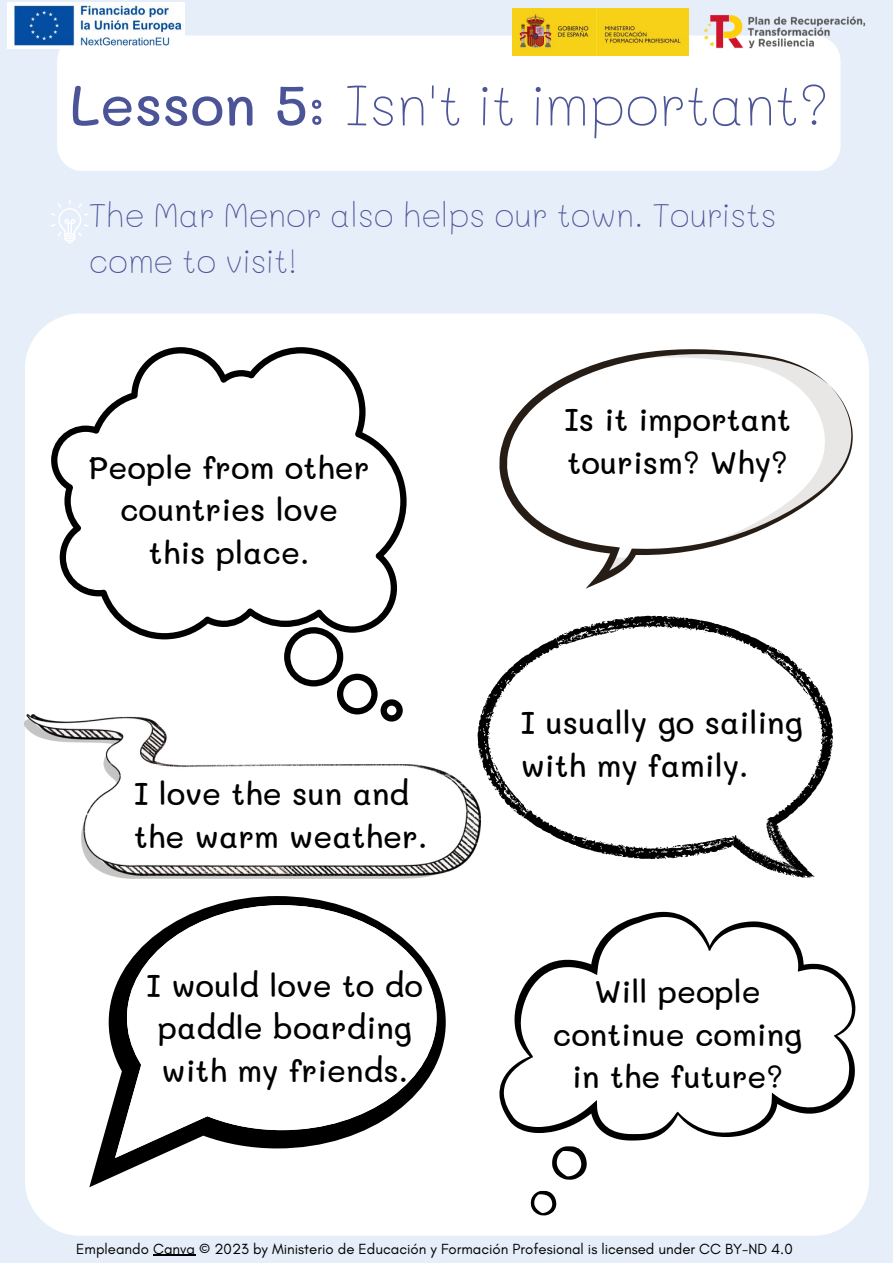
<style>
.page{position:relative;width:893px;height:1264px;background:#fff}
.page>*{position:absolute;margin:0;border:0;box-sizing:border-box;transform-origin:0 0}
.t1{font:200 56.55px "Mali";color:#4c5498}
.t2{font:200 33px/46px "Mali";color:#4c5498}
.t3{font:500 31.05px/42.8px "Mali";color:#000;text-align:center}
.t4{font:15px "Glacial Indifference";color:#000}
.s1{font-weight:500}
</style>
<div class="page">
<div style="left:0;top:0;width:892px;height:1262px;background:#e6eef9"></div>
<div style="left:57px;top:35px;width:783px;height:136px;background:#fff;border-radius:26px"></div>
<svg style="left:51px;top:200px;width:37px;height:43px"></svg>
<div style="left:25px;top:313px;width:844px;height:922px;background:#fff;border-radius:55px"></div>
<svg style="left:480px;top:615px;width:353px;height:263px"></svg>
<svg style="left:89px;top:896px;width:356px;height:291px"></svg>
<svg style="left:115px;top:905px;width:321px;height:252px"></svg>
<svg style="left:552px;top:1146px;width:34px;height:33px"></svg>
<svg style="left:531px;top:1190px;width:25px;height:25px"></svg>
<svg style="left:499px;top:911px;width:356px;height:229px"></svg>
<svg style="left:51px;top:347px;width:355px;height:292px"></svg>
<svg style="left:284px;top:627px;width:119px;height:87px"></svg>
<svg style="left:499px;top:349px;width:353px;height:239px"></svg>
<img style="left:25px;top:714px;width:455px;height:164px">
<hr style="left:153px;top:1254px;width:42px;height:1px;background:#000">
<img style="left:8px;top:2px;width:176px;height:47px">
<img style="left:512px;top:8px;width:176px;height:47px">
<img style="left:696px;top:15px;width:170px;height:39px">
<h1 class="t1" style="left:69px;top:66px;width:760px"><span class="s1">Lesson 5:</span> Isn't it important?</h1>
<p class="t2" style="left:89px;top:190px;width:688px">The Mar Menor also helps our town. Tourists come to visit!</p>
<p class="t3" style="left:89px;top:445px;width:282px">People from other countries love this place.</p>
<p class="t3" style="left:134px;top:771px;width:295px;text-align:left">I love the sun and the warm weather.</p>
<p class="t3" style="left:564px;top:397px;width:228px;text-align:left">Is it important tourism? Why?</p>
<p class="t3" style="left:521px;top:700px;width:283px;text-align:left">I usually go sailing with my family.</p>
<p class="t3" style="left:147px;top:962px;width:278px">I would love to do paddle boarding with my friends.</p>
<p class="t3" style="left:553px;top:969px;width:251px">Will people continue coming in the future?</p>
<p class="t4" style="left:76px;top:1239px;width:717px">Empleando Canva © 2023 by Ministerio de Educación y Formación Profesional is licensed under CC BY-ND 4.0</p>
</div>
